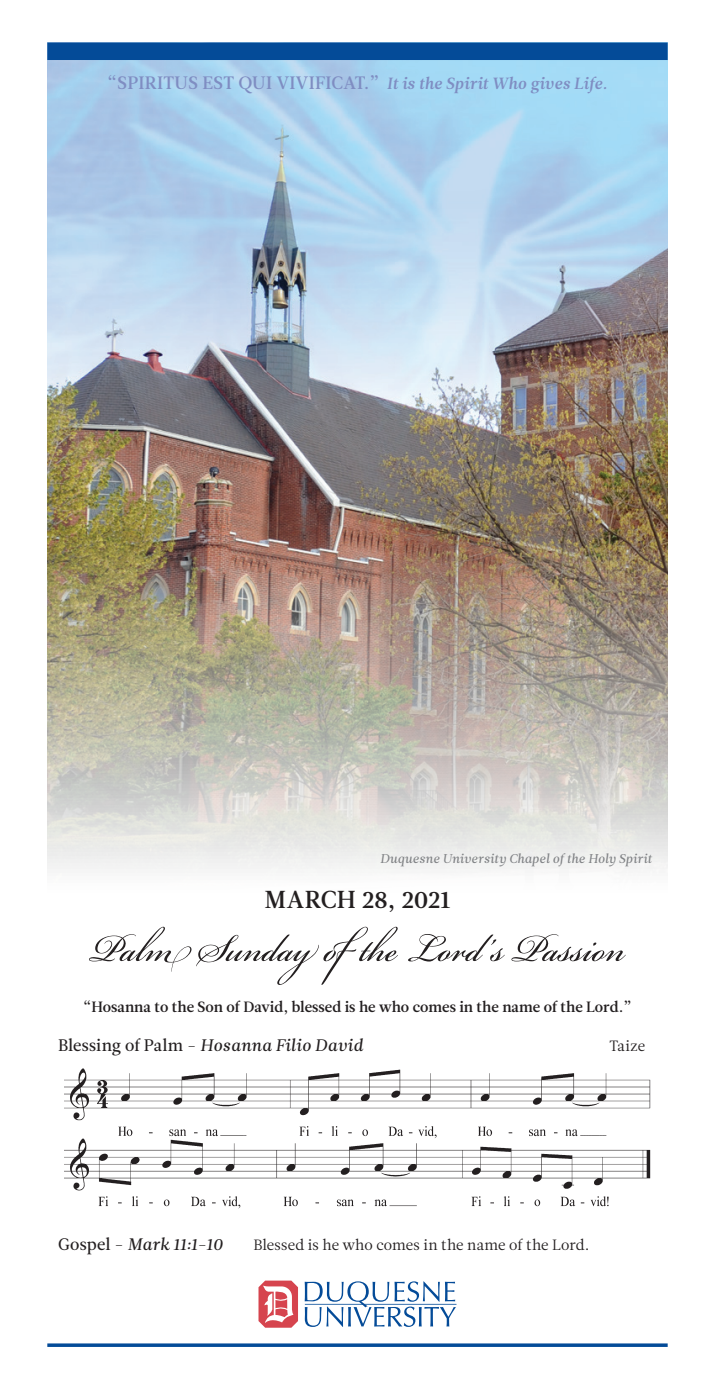
<style>
.page{position:relative;width:715px;height:1386px;background:#fff}
.page>*{position:absolute;margin:0;border:0;box-sizing:border-box;transform-origin:0 0}
.t1{font:59.68px "Bickham Script Pro";color:#231f20;scale:.91 1}
.t2{font:24.5px "Leitura News Roman 3";letter-spacing:-.005em;color:#231f20}
.t3{font:17.85px "Leitura News Roman 3";letter-spacing:.015em;color:#7f8dc2}
.t4{font:16.62px "Leitura News Italic 2";letter-spacing:.015em;color:#231f20}
.t5{font:14.88px "Leitura News Roman 3";color:#231f20}
.t6{font:14.88px "Leitura News Roman 1";letter-spacing:.01em;color:#231f20}
.t7{font:12.6px "Leitura News Italic 2";color:#808285}
.s1{font-family:"Leitura News Italic 3";font-size:16.1px}
.s2{font-family:"Leitura News Roman 2"}
</style>
<div class="page">
<img style="left:47px;top:42px;width:620px;height:827px">
<div style="left:47px;top:43px;width:620px;height:17px;background:#044b98"></div>
<svg style="left:47px;top:1343px;width:620px;height:4px;background:#2261a4"></svg>
<svg style="left:258px;top:1281px;width:40px;height:47px"></svg>
<svg style="left:304px;top:1281px;width:152px;height:46px"></svg>
<img style="left:64px;top:1068px;width:586px;height:141px">
<p class="t3" style="left:107px;top:73px;width:501px">“SPIRITUS EST QUI VIVIFICAT.” <span class="s1">It is the Spirit Who gives Life.</span></p>
<p class="t7" style="left:380px;top:851px;width:273px">Duquesne University Chapel of the Holy Spirit</p>
<p class="t2" style="left:264px;top:885px;width:188px">MARCH 28, 2021</p>
<p class="t1" style="left:90px;top:905px;width:591px">Palm Sunday ofthe Lord ’s Passion</p>
<p class="t5" style="left:83px;top:998px;width:549px">“Hosanna to the Son of David, blessed is he who comes in the name of the Lord.”</p>
<p class="t4" style="left:58px;top:1035px;width:306px"><span class="s2">Blessing of Palm -</span> Hosanna Filio David</p>
<p class="t6" style="left:609px;top:1037px;width:37px">Taize</p>
<p class="t4" style="left:58px;top:1234px;width:166px"><span class="s2">Gospel -</span> Mark 11:1-10</p>
<p class="t6" style="left:253px;top:1236px;width:337px">Blessed is he who comes in the name of the Lord.</p>
</div>
